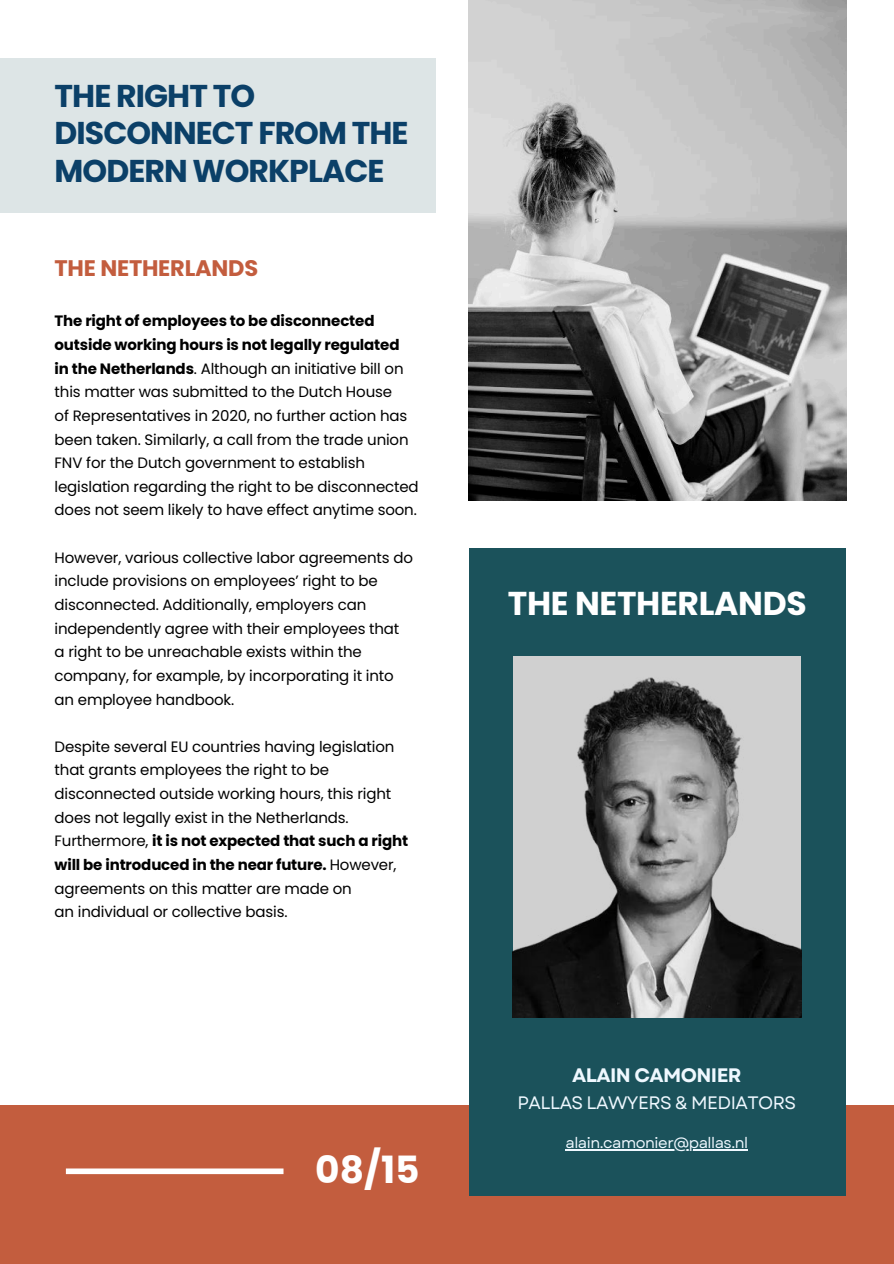
<style>
.page{position:relative;width:894px;height:1264px;background:#fff}
.page>*{position:absolute;margin:0;border:0;box-sizing:border-box;transform-origin:0 0}
.t1{font:700 37.5px "Poppins";color:#fff}
.t2{font:700 33px "Poppins";letter-spacing:-.01em;color:#fff}
.t3{font:700 31.5px/37.2px "Poppins";letter-spacing:-.03em;color:#0b4068}
.t4{font:700 22.5px "Poppins";letter-spacing:-.01em;color:#c35d3e}
.t5{font:700 19.5px "Garet";letter-spacing:-.03em;color:#eff8ff}
.t6{font:18px "Garet";letter-spacing:-.03em;color:#eff8ff}
.t7{font:15px/23.7px "Poppins";letter-spacing:-.01em;color:#000}
.t8{font:15px "Garet";letter-spacing:-.03em;color:#eff8ff}
.s1{font-weight:700}
</style>
<div class="page">
<div style="left:0;top:1104px;width:893px;height:159px;background:#c35d3e"></div>
<div style="left:468px;top:548px;width:377px;height:648px;background:#1b525b"></div>
<div style="left:66px;top:1168px;width:217px;height:6px;background:#fff"></div>
<div style="left:513px;top:656px;width:287px;height:359px;background:#d0d0d0"></div>
<img style="left:512px;top:677px;width:288px;height:340px">
<div style="left:0;top:58px;width:435px;height:155px;background:#dde5e6"></div>
<img style="left:468px;top:0;width:377px;height:501px">
<hr style="left:565px;top:1149px;width:182px;height:1px;background:#eff8ff">
<h3 class="t3" style="left:55px;top:78px;width:355px">THE RIGHT TO<br>DISCONNECT FROM THE<br>MODERN WORKPLACE</h3>
<h3 class="t4" style="left:55px;top:255px;width:205px">THE NETHERLANDS</h3>
<p class="t7" style="left:55px;top:309px;width:365px"><span class="s1">The right of employees to be disconnected outside working hours is not legally regulated<br>in the Netherlands</span>. Although an initiative bill on this matter was submitted to the Dutch House<br>of Representatives in 2020, no further action has been taken. Similarly, a call from the trade union FNV for the Dutch government to establish legislation regarding the right to be disconnected does not seem likely to have effect anytime soon.</p>
<p class="t7" style="left:55px;top:545px;width:360px">However, various collective labor agreements do include provisions on employees’ right to be disconnected. Additionally, employers can independently agree with their employees that a right to be unreachable exists within the company, for example, by incorporating it into an employee handbook.</p>
<p class="t7" style="left:55px;top:734px;width:355px">Despite several EU countries having legislation that grants employees the right to be disconnected outside working hours, this right does not legally exist in the Netherlands.<br>Furthermore, <span class="s1">it is not expected that such a right will be introduced in the near future.</span> However, agreements on this matter are made on<br>an individual or collective basis.</p>
<h1 class="t1" style="left:315px;top:1147px;width:106px">08/15</h1>
<h2 class="t2" style="left:507px;top:584px;width:300px">THE NETHERLANDS</h2>
<h3 class="t5" style="left:572px;top:1063px;width:171px">ALAIN CAMONIER</h3>
<p class="t6" style="left:517px;top:1091px;width:280px">PALLAS LAWYERS &amp; MEDIATORS</p>
<p class="t8" style="left:565px;top:1133px;width:184px">alain.camonier@pallas.nl</p>
</div>
